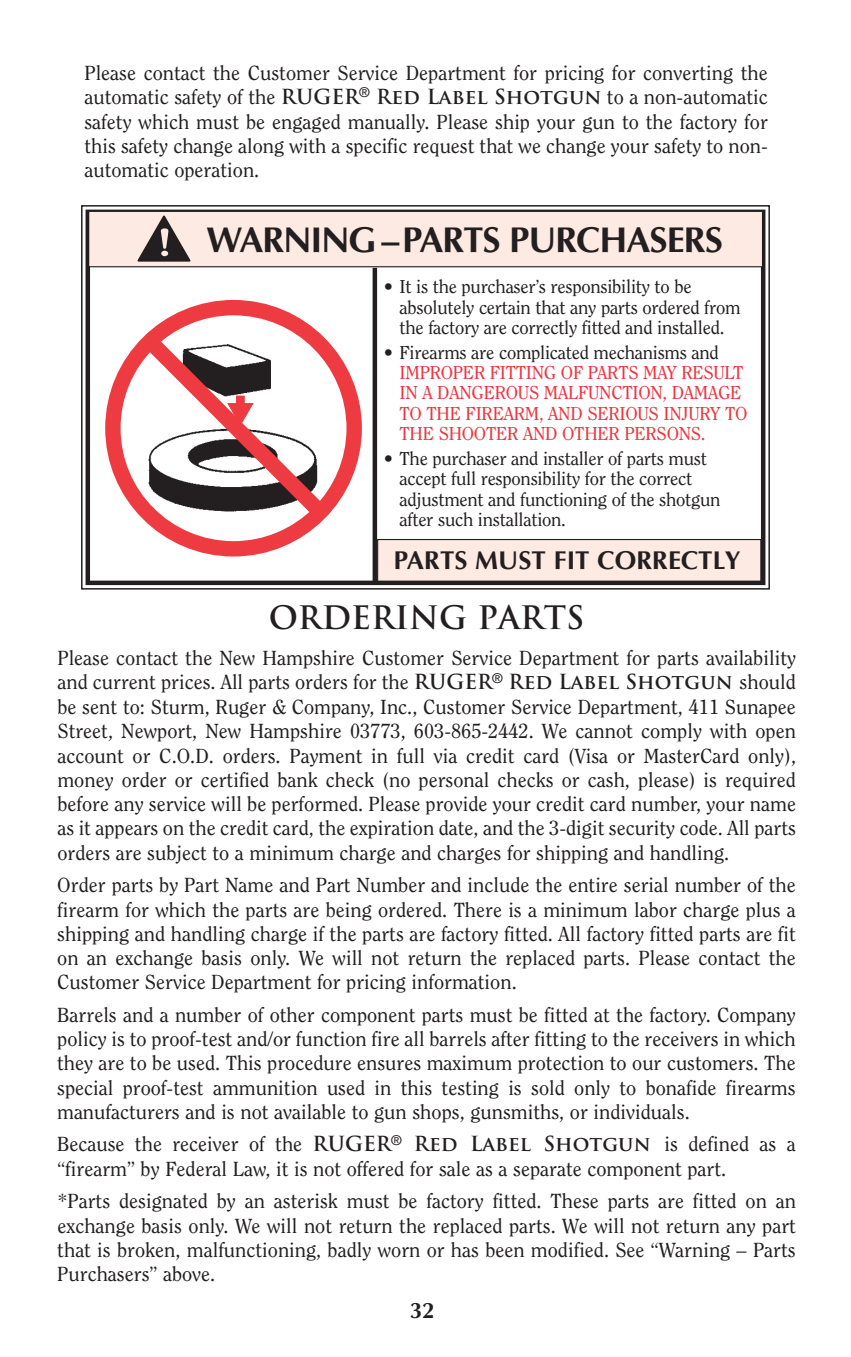
<style>
.page{position:relative;width:851px;height:1357px;background:#fff}
.page>*{position:absolute;margin:0;border:0;box-sizing:border-box;transform-origin:0 0}
.t1{font:700 36px "Optima";letter-spacing:-.03em;color:#231f20}
.t2{font:700 31.5px "Trajan Pro";color:#231f20}
.t3{font:700 25.88px "Optima";color:#231f20}
.t4{font:700 22.5px "Optima";color:#231f20}
.t5{font:20.25px/24.3px "Clearface";color:#231f20;text-align:justify}
.t6{font:18.45px/20.2px "Clearface";letter-spacing:-.015em;color:#231f20}
.t7{font:18.45px/20.2px "Clearface";letter-spacing:-.015em;color:#ee3640}
.s1{font-family:"Trajan Pro";font-weight:700}
</style>
<div class="page">
<div style="left:377px;top:539px;width:383px;height:42px;background:#fdeae3"></div>
<div style="left:377px;top:539px;width:384px;height:43px;border:1px solid #231f20"></div>
<div style="left:81px;top:205px;width:689px;height:385px;border:2px solid #231f20"></div>
<div style="left:86px;top:210px;width:679px;height:375px;border:4px solid #231f20"></div>
<div style="left:89px;top:211px;width:673px;height:56px;background:#fdeae3"></div>
<div style="left:88px;top:211px;width:675px;height:56px;border:1px solid #231f20"></div>
<svg style="left:137px;top:215px;width:53px;height:47px"></svg>
<div style="left:372px;top:268px;width:5px;height:313px;background:#231f20"></div>
<div style="left:105px;top:300px;width:257px;height:256px;border:15px solid #ee3a41;border-radius:50%"></div>
<svg style="left:131px;top:323px;width:208px;height:208px"></svg>
<p class="t5" style="left:84px;top:62px;width:685px">Please contact the Customer Service Department for pricing for converting the automatic safety of the <span class="s1">RUGER</span><sup>®</sup> <span class="s1">Red Label Shotgun</span> to a non-automatic safety which must be engaged manually. Please ship your gun to the factory for this safety change along with a specific request that we change your safety to non&shy;automatic operation.</p>
<h1 class="t1" style="left:206px;top:219px;width:518px">WARNING –PARTS PURCHASERS</h1>
<p class="t6" style="left:399px;top:278px;width:342px;text-indent:-16px">• It is the purchaser’s responsibility to be absolutely certain that any parts ordered from the factory are correctly fitted and installed.</p>
<p class="t6" style="left:384px;top:343px;width:336px">• Firearms are complicated mechanisms and</p>
<p class="t7" style="left:399px;top:364px;width:349px">IMPROPER FITTING OF PARTS MAY RESULT IN A DANGEROUS MALFUNCTION, DAMAGE TO THE FIREARM, AND SERIOUS INJURY TO THE SHOOTER AND OTHER PERSONS.</p>
<p class="t6" style="left:399px;top:450px;width:322px;text-indent:-16px">• The purchaser and installer of parts must accept full responsibility for the correct adjustment and functioning of the shotgun after such installation.</p>
<p class="t3" style="left:394px;top:544px;width:348px">PARTS MUST FIT CORRECTLY</p>
<h2 class="t2" style="left:269px;top:605px;width:317px">ORDERING PARTS</h2>
<p class="t5" style="left:57px;top:647px;width:740px">Please contact the New Hampshire Customer Service Department for parts availability and current prices. All parts orders for the <span class="s1">RUGER</span><sup>®</sup> <span class="s1">Red Label Shotgun</span> should be sent to: Sturm, Ruger &amp; Company, Inc., Customer Service Department, 411 Sunapee Street, Newport, New Hampshire 03773, 603-865-2442. We cannot comply with open account or C.O.D. orders. Payment in full via credit card (Visa or MasterCard only), money order or certified bank check (no personal checks or cash, please) is required before any service will be performed. Please provide your credit card number, your name as it appears on the credit card, the expiration date, and the 3-digit security code. All parts orders are subject to a minimum charge and charges for shipping and handling.</p>
<p class="t5" style="left:57px;top:874px;width:740px">Order parts by Part Name and Part Number and include the entire serial number of the firearm for which the parts are being ordered. There is a minimum labor charge plus a shipping and handling charge if the parts are factory fitted. All factory fitted parts are fit on an exchange basis only. We will not return the replaced parts. Please contact the Customer Service Department for pricing information.</p>
<p class="t5" style="left:57px;top:1004px;width:740px">Barrels and a number of other component parts must be fitted at the factory. Company policy is to proof-test and/or function fire all barrels after fitting to the receivers in which they are to be used. This procedure ensures maximum protection to our customers. The special proof-test ammunition used in this testing is sold only to bonafide firearms manufacturers and is not available to gun shops, gunsmiths, or individuals.</p>
<p class="t5" style="left:57px;top:1133px;width:740px">Because the receiver of the <span class="s1">RUGER</span><sup>®</sup> <span class="s1">Red Label Shotgun</span> is defined as a “firearm” by Federal Law, it is not offered for sale as a separate component part.</p>
<p class="t5" style="left:57px;top:1190px;width:740px">*Parts designated by an asterisk must be factory fitted. These parts are fitted on an exchange basis only. We will not return the replaced parts. We will not return any part that is broken, malfunctioning, badly worn or has been modified. See “Warning – Parts Purchasers” above.</p>
<p class="t4" style="left:410px;top:1297px;width:27px">32</p>
</div>
